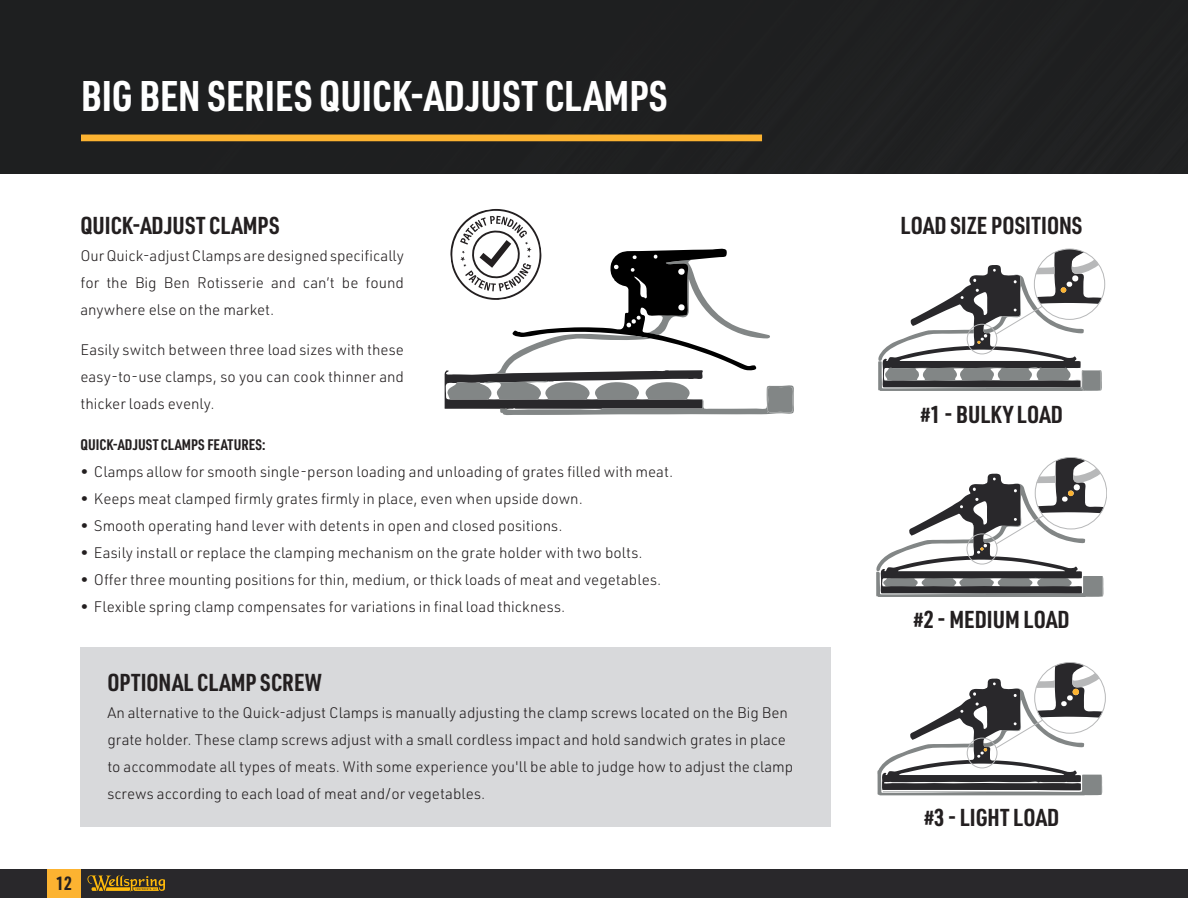
<style>
.page{position:relative;width:1188px;height:918px;background:#fff}
.page>*{position:absolute;margin:0;border:0;box-sizing:border-box;transform-origin:0 0}
.Page_Heading{font:700 42px "URWDIN Cond";color:#fff}
.Product_Title_16pt{font:700 24px "URWDIN Cond";color:#231f20}
.t1{font:700 18.75px "URWDIN Cond";color:#231f20}
.Description_Text_1_Column{font:300 15px/27px "URWDIN";color:#231f20;text-align:justify}
.Product_Title_10_pt{font:700 15px "URWDIN Cond";color:#231f20}
</style>
<div class="page">
<div style="left:0;top:869px;width:1188px;height:29px;background:#29282b"></div>
<svg style="left:87px;top:875px;width:78px;height:17px"></svg>
<div style="left:47px;top:869px;width:34px;height:29px;background:#fcb331"></div>
<div style="left:0;top:0;width:1188px;height:174px;background:#1e1f20"></div>
<div style="left:81px;top:135px;width:681px;height:6px;background:#fcb331"></div>
<svg style="left:878px;top:249px;width:224px;height:142px"></svg>
<svg style="left:876px;top:457px;width:228px;height:140px"></svg>
<svg style="left:878px;top:663px;width:225px;height:132px"></svg>
<div style="left:80px;top:647px;width:751px;height:179px;background:#d8d9db"></div>
<svg style="left:445px;top:209px;width:349px;height:206px"></svg>
<p class="Page_Heading" style="left:81px;top:67px;width:588px">BIG BEN SERIES QUICK-ADJUST CLAMPS</p>
<p class="Product_Title_16pt" style="left:80px;top:209px;width:201px">QUICK-ADJUST CLAMPS</p>
<p class="Description_Text_1_Column" style="left:80px;top:242px;width:325px">Our Quick-adjust Clamps are designed specifically for the Big Ben Rotisserie and can’t be found anywhere else on the market.</p>
<p class="Description_Text_1_Column" style="left:80px;top:336px;width:325px">Easily switch between three load sizes with these easy-to-use clamps, so you can cook thinner and thicker loads evenly.</p>
<p class="Product_Title_10_pt" style="left:80px;top:434px;width:187px">QUICK-ADJUST CLAMPS FEATURES:</p>
<p class="Description_Text_1_Column" style="left:80px;top:458px;width:594px">• Clamps allow for smooth single-person loading and unloading of grates filled with meat.</p>
<p class="Description_Text_1_Column" style="left:80px;top:485px;width:504px">• Keeps meat clamped firmly grates firmly in place, even when upside down.</p>
<p class="Description_Text_1_Column" style="left:80px;top:512px;width:484px">• Smooth operating hand lever with detents in open and closed positions.</p>
<p class="Description_Text_1_Column" style="left:80px;top:539px;width:564px">• Easily install or replace the clamping mechanism on the grate holder with two bolts.</p>
<p class="Description_Text_1_Column" style="left:80px;top:566px;width:582px">• Offer three mounting positions for thin, medium, or thick loads of meat and vegetables.</p>
<p class="Description_Text_1_Column" style="left:80px;top:593px;width:487px">• Flexible spring clamp compensates for variations in final load thickness.</p>
<p class="Product_Title_16pt" style="left:107px;top:667px;width:216px">OPTIONAL CLAMP SCREW</p>
<p class="Description_Text_1_Column" style="left:107px;top:699px;width:687px;text-align:left">An alternative to the Quick-adjust Clamps is manually adjusting the clamp screws located on the Big Ben grate holder. These clamp screws adjust with a small cordless impact and hold sandwich grates in place to accommodate all types of meats. With some experience you'll be able to judge how to adjust the clamp screws according to each load of meat and/or vegetables.</p>
<p class="t1" style="left:56px;top:871px;width:17px">12</p>
<p class="Product_Title_16pt" style="left:901px;top:209px;width:183px">LOAD SIZE POSITIONS</p>
<p class="Product_Title_16pt" style="left:920px;top:398px;width:144px">#1 - BULKY LOAD</p>
<p class="Product_Title_16pt" style="left:914px;top:603px;width:157px">#2 - MEDIUM LOAD</p>
<p class="Product_Title_16pt" style="left:924px;top:802px;width:137px">#3 - LIGHT LOAD</p>
</div>
